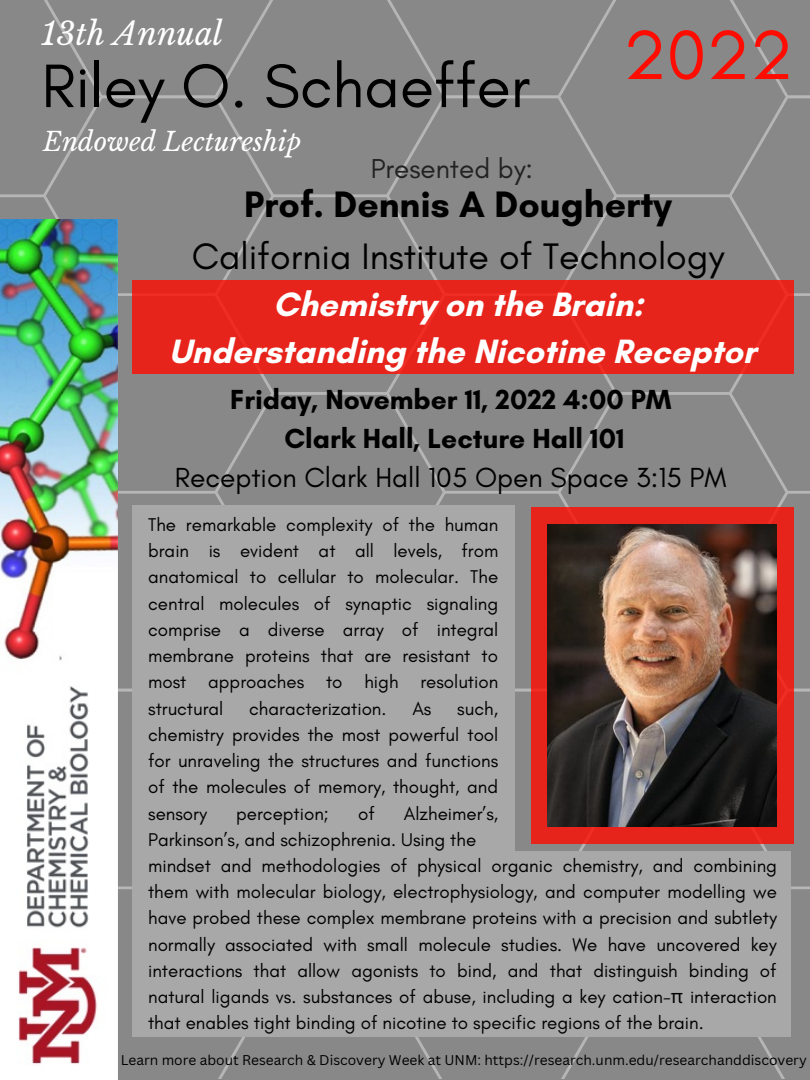
<style>
.page{position:relative;width:810px;height:1080px;background:#fff}
.page>*{position:absolute;margin:0;border:0;box-sizing:border-box;transform-origin:0 0}
.t1{font:70.75px "Glacial Indifference";color:#ff0c00}
.t2{font:62.5px "Glacial Indifference";color:#000}
.t3{font:37.5px "Glacial Indifference";color:#000}
.t4{font:700 37.5px "Glacial Indifference";color:#000}
.t5{font:700 34.38px/47.8px "Glacial Indifference";color:#fff;text-align:center}
.t6{font:italic 31.25px "Libre Baskerville";color:#fff}
.t7{font:700 28.12px/39.4px "Glacial Indifference";color:#000;text-align:center}
.t8{font:28.12px "Glacial Indifference";color:#000}
.t9{font:27.88px "Glacial Indifference";color:#222}
.t10{font:italic 25.81px "Libre Baskerville";color:#fff}
.t11{font:18.75px/26.2px "Glacial Indifference";color:#000;text-align:justify}
.t12{font:13.75px "Canva Sans";color:#000}
.s1{font-family:"Noto Sans"}
</style>
<div class="page">
<div style="left:0;top:0;width:810px;height:1079px;background:#888"></div>
<div style="left:132px;top:280px;width:661px;height:94px;background:#e7241b"></div>
<img style="left:0;top:219px;width:118px;height:860px">
<div style="left:531px;top:507px;width:262px;height:337px;background:#e7241b"></div>
<div style="left:132px;top:505px;width:382px;height:531px;background:#a8a8a8"></div>
<img style="left:548px;top:525px;width:229px;height:302px">
<div style="left:408px;top:851px;width:383px;height:186px;background:#a8a8a8"></div>
<h3 class="t6" style="left:42px;top:14px;width:183px">13th Annual</h3>
<h2 class="t2" style="left:42px;top:48px;width:490px">Riley O. Schaeffer</h2>
<h3 class="t10" style="left:43px;top:126px;width:260px">Endowed Lectureship</h3>
<h3 class="t9" style="left:371px;top:151px;width:164px">Presented by:</h3>
<h1 class="t1" style="left:623px;top:12px;width:172px">2022</h1>
<h3 class="t4" style="left:244px;top:181px;width:429px">Prof. Dennis A Dougherty</h3>
<h3 class="t3" style="left:192px;top:234px;width:534px">California Institute of Technology</h3>
<h3 class="t5" style="left:169px;top:280px;width:588px">Chemistry on the Brain:<br>Understanding the Nicotine Receptor</h3>
<h3 class="t7" style="left:230px;top:379px;width:443px">Friday, November 11, 2022 4:00 PM<br>Clark Hall, Lecture Hall 101</h3>
<h3 class="t8" style="left:175px;top:461px;width:553px">Reception Clark Hall 105 Open Space 3:15 PM</h3>
<p class="t11" style="left:148px;top:511px;width:352px">The remarkable complexity of the human brain is evident at all levels, from anatomical to cellular to molecular. The central molecules of synaptic signaling comprise a diverse array of integral membrane proteins that are resistant to most approaches to high resolution structural</p>
<p class="t11" style="left:148px;top:695px;width:352px;text-indent:309px">such, chemistry provides the most powerful tool for unraveling the structures and functions of the molecules of memory, thought, and sensory</p>
<p class="t11" style="left:249px;top:695px;width:139px">characterization.</p>
<p class="t11" style="left:412px;top:695px;width:21px">As</p>
<p class="t11" style="left:148px;top:800px;width:352px;text-indent:256px">Alzheimer’s,<br>Parkinson’s, and schizophrenia. Using the</p>
<p class="t11" style="left:236px;top:800px;width:94px">perception;</p>
<p class="t11" style="left:358px;top:800px;width:18px">of</p>
<p class="t11" style="left:148px;top:852px;width:630px">mindset and methodologies of physical organic chemistry, and combining them with molecular biology, electrophysiology, and computer modelling we have probed these complex membrane proteins with a precision and subtlety normally associated with small molecule studies. We have uncovered key interactions that allow agonists to bind, and that distinguish binding of natural ligands vs. substances of abuse, including a key cation-<span class="s1">π</span> interaction that enables tight binding of nicotine to specific regions of the brain.</p>
<p class="t12" style="left:121px;top:1051px;width:688px">Learn more about Research &amp; Discovery Week at UNM: https://research.unm.edu/researchanddiscovery</p>
</div>
